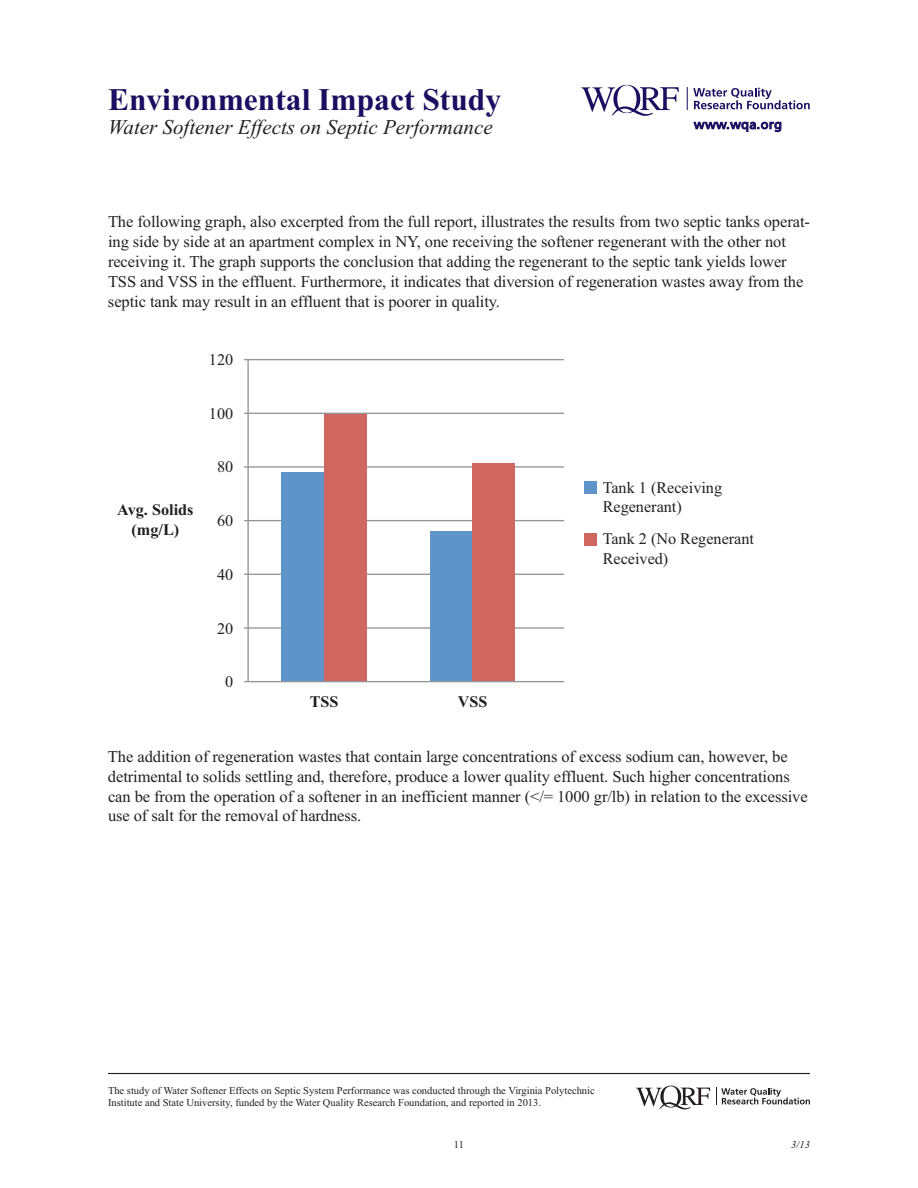
<style>
.page{position:relative;width:918px;height:1188px;background:#fff}
.page>*{position:absolute;margin:0;border:0;box-sizing:border-box;transform-origin:0 0}
.t1{font:700 31.5px "Times New Roman";color:#1a0e60}
.t2{font:italic 21px "Times New Roman";color:#231f20}
.t3{font:16.5px/19.8px "Times New Roman";letter-spacing:-.005em;color:#231f20}
.t4{font:16.2px/19.5px "Times New Roman";color:#231f20}
.t5{font:700 16.2px/19.5px "Times New Roman";color:#231f20;text-align:center}
.t6{font:12.75px "Frutiger";letter-spacing:.03em;color:#1a0e60}
.t7{font:10.5px/12.6px "Times New Roman";color:#231f20}
.t8{font:italic 10.5px "Times New Roman";color:#231f20}
</style>
<div class="page">
<svg style="left:716px;top:1087px;width:94px;height:18px"></svg>
<svg style="left:636px;top:1086px;width:74px;height:23px"></svg>
<hr style="left:108px;top:1073px;width:702px;height:1px;background:#231f20">
<svg style="left:687px;top:87px;width:123px;height:23px"></svg>
<svg style="left:581px;top:84px;width:98px;height:32px"></svg>
<hr style="left:244px;top:359px;width:320px;height:1px;background:#939598">
<hr style="left:244px;top:413px;width:320px;height:1px;background:#939598">
<hr style="left:244px;top:466px;width:320px;height:2px;background:#939598">
<hr style="left:244px;top:520px;width:320px;height:1px;background:#939598">
<hr style="left:244px;top:574px;width:320px;height:1px;background:#939598">
<hr style="left:244px;top:627px;width:320px;height:2px;background:#939598">
<hr style="left:244px;top:681px;width:320px;height:1px;background:#939598">
<hr style="left:247px;top:360px;width:2px;height:322px;background:#939598">
<div style="left:282px;top:472px;width:42px;height:209px;background:#5f94c9"></div>
<div style="left:324px;top:414px;width:43px;height:267px;background:#cf665f"></div>
<div style="left:430px;top:531px;width:43px;height:150px;background:#5f94c9"></div>
<div style="left:473px;top:464px;width:42px;height:217px;background:#cf665f"></div>
<div style="left:584px;top:481px;width:12px;height:13px;background:#5f94c9"></div>
<div style="left:584px;top:533px;width:12px;height:12px;background:#cf665f"></div>
<h1 class="t1" style="left:108px;top:81px;width:395px">Environmental Impact Study</h1>
<p class="t2" style="left:108px;top:114px;width:386px">Water Softener Effects on Septic Performance</p>
<p class="t6" style="left:694px;top:119px;width:90px">www.wqa.org</p>
<p class="t3" style="left:108px;top:212px;width:704px">The following graph, also excerpted from the full report, illustrates the results from two septic tanks operat&shy;ing side by side at an apartment complex in NY, one receiving the softener regenerant with the other not receiving it. The graph supports the conclusion that adding the regenerant to the septic tank yields lower TSS and VSS in the effluent. Furthermore, it indicates that diversion of regeneration wastes away from the septic tank may result in an effluent that is poorer in quality.</p>
<p class="t4" style="left:209px;top:349px;width:26px">120</p>
<p class="t4" style="left:209px;top:403px;width:26px">100</p>
<p class="t5" style="left:117px;top:500px;width:78px">Avg. Solids (mg/L)</p>
<p class="t4" style="left:217px;top:457px;width:18px">80</p>
<p class="t4" style="left:217px;top:511px;width:18px">60</p>
<p class="t4" style="left:217px;top:564px;width:18px">40</p>
<p class="t4" style="left:217px;top:618px;width:18px">20</p>
<p class="t4" style="left:225px;top:672px;width:10px">0</p>
<p class="t5" style="left:310px;top:691px;width:30px">TSS</p>
<p class="t5" style="left:458px;top:691px;width:31px">VSS</p>
<p class="t4" style="left:603px;top:477px;width:121px">Tank 1 (Receiving<br>Regenerant)</p>
<p class="t4" style="left:603px;top:529px;width:153px">Tank 2 (No Regenerant<br>Received)</p>
<p class="t3" style="left:108px;top:746px;width:701px">The addition of regeneration wastes that contain large concentrations of excess sodium can, however, be detrimental to solids settling and, therefore, produce a lower quality effluent. Such higher concentrations can be from the operation of a softener in an inefficient manner (&lt;/= 1000 gr/lb) in relation to the excessive use of salt for the removal of hardness.</p>
<p class="t7" style="left:108px;top:1084px;width:488px">The study of Water Softener Effects on Septic System Performance was conducted through the Virginia Polytechnic<br>Institute and State University, funded by the Water Quality Research Foundation, and reported in 2013.</p>
<p class="t7" style="left:454px;top:1138px;width:12px">11</p>
<p class="t8" style="left:791px;top:1138px;width:20px">3/13</p>
</div>
